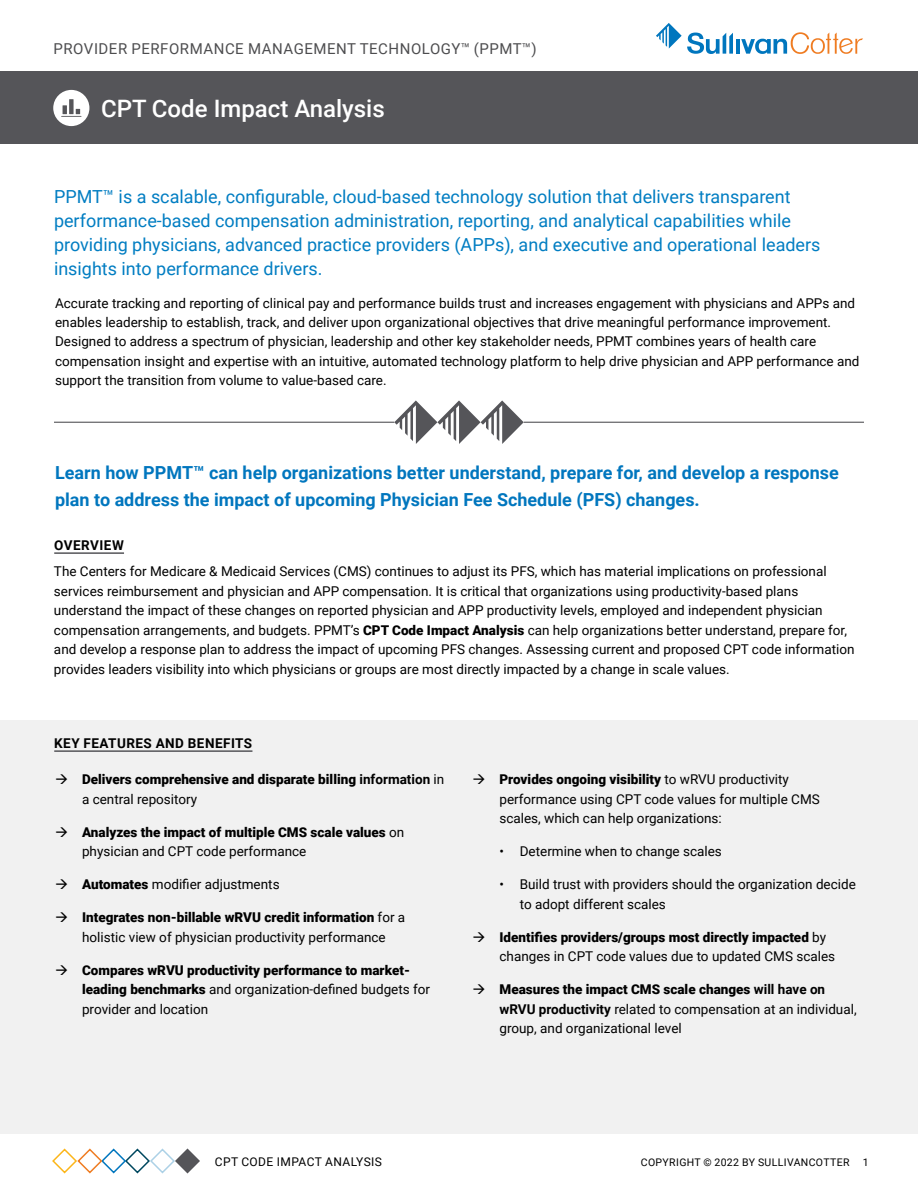
<style>
.page{position:relative;width:918px;height:1188px;background:#fff}
.page>*{position:absolute;margin:0;border:0;box-sizing:border-box;transform-origin:0 0}
.t1{font:500 24px "Roboto";color:#fff}
.t2{font:18px/24px "Roboto";color:#007dc2}
.t3{font:700 18px/27px "Roboto";color:#0076be}
.t4{font:15px "Roboto";letter-spacing:.035em;color:#4d4d4f}
.t5{font:13.5px/19.5px "Roboto";color:#000}
.t6{font:900 13.5px/19.5px "Roboto";color:#000}
.t7{font:700 13.5px "Roboto";letter-spacing:.035em;color:#000}
.t8{font:12px "Roboto";letter-spacing:.035em;color:#000}
.t9{font:10.5px "Roboto";letter-spacing:.035em;color:#000}
.s1{font-weight:900}
.s2{font-weight:700}
.s3{font-weight:400}
</style>
<div class="page">
<svg style="left:52px;top:1148px;width:148px;height:26px"></svg>
<hr style="left:54px;top:552px;width:70px;height:2px;background:#555559">
<div style="left:0;top:72px;width:918px;height:72px;background:#555559"></div>
<svg style="left:394px;top:400px;width:130px;height:44px"></svg>
<div style="left:0;top:720px;width:918px;height:414px;background:#f1f1f1"></div>
<hr style="left:54px;top:422px;width:340px;height:1px;background:#555559">
<hr style="left:524px;top:422px;width:340px;height:1px;background:#555559">
<hr style="left:736px;top:39px;width:4px;height:15px;background:#0076be">
<svg style="left:656px;top:23px;width:77px;height:31px"></svg>
<svg style="left:741px;top:32px;width:122px;height:22px"></svg>
<div style="left:53px;top:90px;width:36px;height:36px;background:#fff;border-radius:50%"></div>
<div style="left:69px;top:99px;width:5px;height:15px;background:#555559"></div>
<svg style="left:61px;top:105px;width:20px;height:12px"></svg>
<hr style="left:54px;top:750px;width:198px;height:2px;background:#555559">
<p class="t4" style="left:54px;top:38px;width:485px">PROVIDER PERFORMANCE MANAGEMENT TECHNOLOGY™ (PPMT™)</p>
<h1 class="t1" style="left:101px;top:92px;width:285px">CPT Code Impact Analysis</h1>
<p class="t2" style="left:54px;top:184px;width:768px">PPMT™ is a scalable, configurable, cloud-based technology solution that delivers transparent performance-based compensation administration, reporting, and analytical capabilities while providing physicians, advanced practice providers (APPs), and executive and operational leaders insights into performance drivers.</p>
<p class="t5" style="left:55px;top:292px;width:806px">Accurate tracking and reporting of clinical pay and performance builds trust and increases engagement with physicians and APPs and enables leadership to establish, track, and deliver upon organizational objectives that drive meaningful performance improvement.<br>Designed to address a spectrum of physician, leadership and other key stakeholder needs, PPMT combines years of health care compensation insight and expertise with an intuitive, automated technology platform to help drive physician and APP performance and support the transition from volume to value-based care.</p>
<h2 class="t3" style="left:55px;top:459px;width:785px">Learn how PPMT™ can help organizations better understand, prepare for, and develop a response plan to address the impact of upcoming Physician Fee Schedule (PFS) changes.</h2>
<p class="t7" style="left:54px;top:536px;width:71px">OVERVIEW</p>
<p class="t5" style="left:54px;top:561px;width:802px">The Centers for Medicare &amp; Medicaid Services (CMS) continues to adjust its PFS, which has material implications on professional services reimbursement and physician and APP compensation. It is critical that organizations using productivity-based plans understand the impact of these changes on reported physician and APP productivity levels, employed and independent physician compensation arrangements, and budgets. PPMT’s <span class="s1">CPT Code Impact Analysis</span> can help organizations better understand, prepare for, and develop a response plan to address the impact of upcoming PFS changes. Assessing current and proposed CPT code information provides leaders visibility into which physicians or groups are most directly impacted by a change in scale values.</p>
<p class="t7" style="left:54px;top:734px;width:200px">KEY FEATURES AND BENEFITS</p>
<p class="t6" style="left:82px;top:769px;width:364px">Delivers comprehensive and disparate billing <span class="s2">information</span> <span class="s3">in a central repository</span></p>
<p class="t6" style="left:82px;top:822px;width:324px">Analyzes the impact of multiple CMS scale values <span class="s3">on physician and CPT code performance</span></p>
<p class="t5" style="left:82px;top:874px;width:199px"><span class="s1">Automates</span> modifier adjustments</p>
<p class="t5" style="left:82px;top:907px;width:325px"><span class="s1">Integrates non-billable wRVU credit information</span> for a holistic view of physician productivity performance</p>
<p class="t6" style="left:82px;top:960px;width:350px">Compares wRVU productivity performance to market&shy;leading benchmarks <span class="s3">and organization-defined budgets for provider and location</span></p>
<p class="t5" style="left:500px;top:769px;width:322px"><span class="s1">Provides ongoing visibility</span> to wRVU productivity performance using CPT code values for multiple CMS scales, which can help organizations:</p>
<p class="t5" style="left:500px;top:841px;width:224px">• Determine when to change scales</p>
<p class="t5" style="left:520px;top:874px;width:338px;text-indent:-20px">• Build trust with providers should the organization decide to adopt different scales</p>
<p class="t6" style="left:500px;top:927px;width:337px">Identifies providers/groups most directly impacted <span class="s3">by changes in CPT code values due to updated CMS scales</span></p>
<p class="t5" style="left:500px;top:979px;width:359px"><span class="s1">Measures the impact CMS scale changes</span> <span class="s2">will have on wRVU productivity</span> related to compensation at an individual, group, and organizational level</p>
<p class="t8" style="left:215px;top:1153px;width:169px">CPT CODE IMPACT ANALYSIS</p>
<p class="t9" style="left:641px;top:1154px;width:210px">COPYRIGHT © 2022 BY SULLIVANCOTTER</p>
<p class="t9" style="left:863px;top:1154px;width:7px">1</p>
</div>
